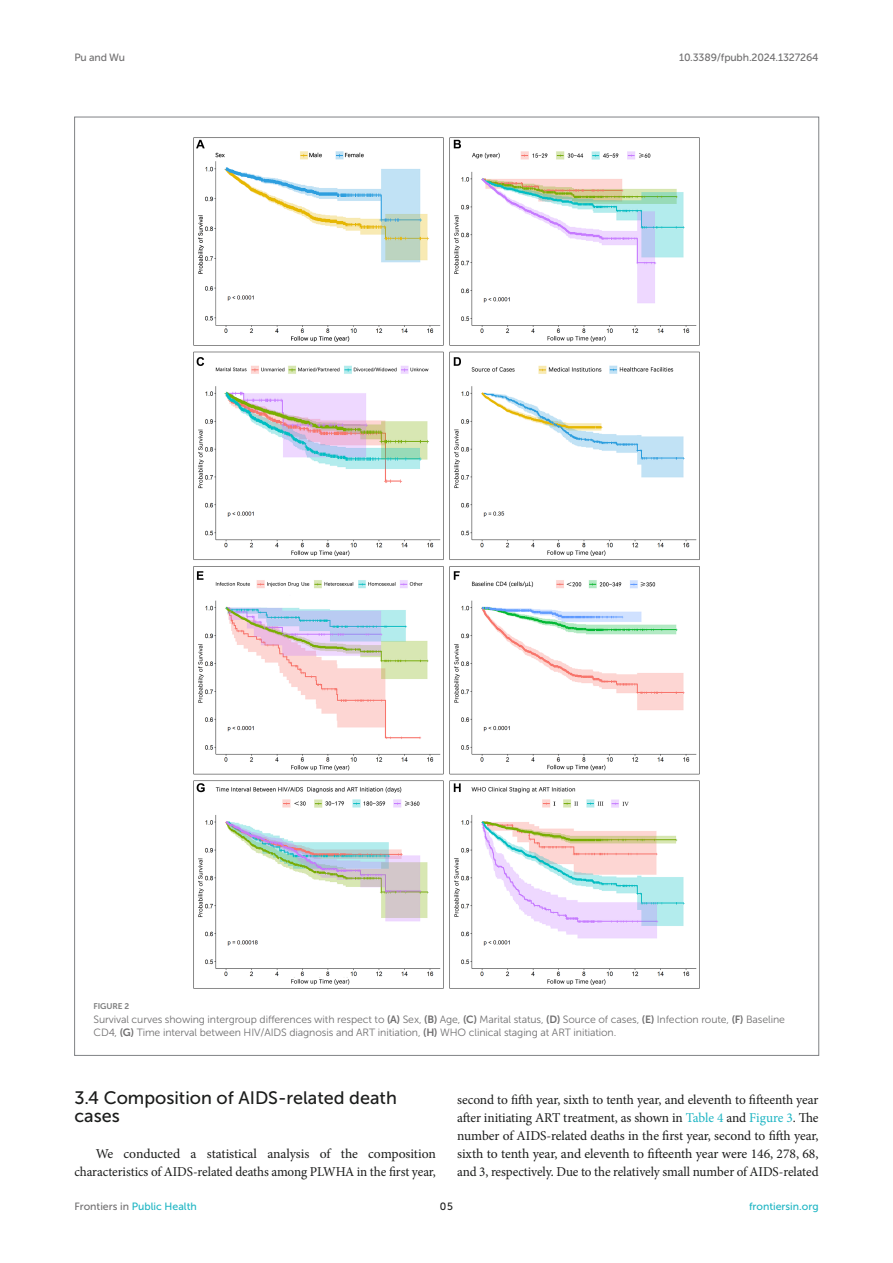
<style>
.page{position:relative;width:893px;height:1263px;background:#fff}
.page>*{position:absolute;margin:0;border:0;box-sizing:border-box;transform-origin:0 0}
.HEAD_2{font:18px/18px "Museo Sans 500";color:#1b1c1b}
.TEXT_FLUSH{font:13.5px/18px "Minion Pro";letter-spacing:-.01em;color:#1b1c1b;text-align:right}
.FIG_LEG{font:10.5px/13.5px "Museo Sans 300";letter-spacing:-.01em;color:#706f70}
.t1{font:10.5px "Museo Sans 500";color:#1db5c3}
.t2{font:10.5px "Museo Sans 500";letter-spacing:-.015em;color:#706f70}
.t3{font:10.5px "Museo Sans 500";color:#1b1c1b}
.FIG_HD{font:8.25px "Museo Sans 700";letter-spacing:-.01em;color:#7e7f7f}
.s1{font-family:"Museo Sans 700"}
.s2{color:#1db5c3}
.s3{color:#706f70}
</style>
<div class="page">
<img style="left:193px;top:137px;width:507px;height:852px">
<p class="t2" style="left:74px;top:51px;width:52px">Pu and Wu</p>
<p class="t2" style="left:679px;top:51px;width:141px">10.3389/fpubh.2024.1327264</p>
<p class="FIG_HD" style="left:94px;top:1002px;width:37px">FIGURE 2</p>
<p class="FIG_LEG" style="left:94px;top:1013px;width:693px">Survival curves showing intergroup differences with respect to <span class="s1">(A)</span> Sex, <span class="s1">(B)</span> Age, <span class="s1">(C)</span> Marital status, <span class="s1">(D)</span> Source of cases, <span class="s1">(E)</span> Infection route, <span class="s1">(F)</span> Baseline<br>CD4, <span class="s1">(G)</span> Time interval between HIV/AIDS diagnosis and ART initiation, <span class="s1">(H)</span> WHO clinical staging at ART initiation.</p>
<p class="HEAD_2" style="left:74px;top:1089px;width:324px">3.4 Composition of AIDS-related death cases</p>
<p class="TEXT_FLUSH" style="left:74px;top:1145px;width:363px">We conducted a statistical analysis of the composition characteristics of AIDS-related deaths among PLWHA in the first year,</p>
<p class="TEXT_FLUSH" style="left:457px;top:1091px;width:363px;text-align:justify">second to fifth year, sixth to tenth year, and eleventh to fifteenth year after initiating ART treatment, as shown in <span class="s2">Table 4</span> and <span class="s2">Figure 3</span>. The number of AIDS-related deaths in the first year, second to fifth year, sixth to tenth year, and eleventh to fifteenth year were 146, 278, 68, and 3, respectively. Due to the relatively small number of AIDS-related</p>
<p class="t1" style="left:74px;top:1200px;width:124px"><span class="s3">Frontiers in</span> Public Health</p>
<p class="t3" style="left:440px;top:1200px;width:14px">05</p>
<p class="t1" style="left:749px;top:1200px;width:71px">frontiersin.org</p>
</div>
